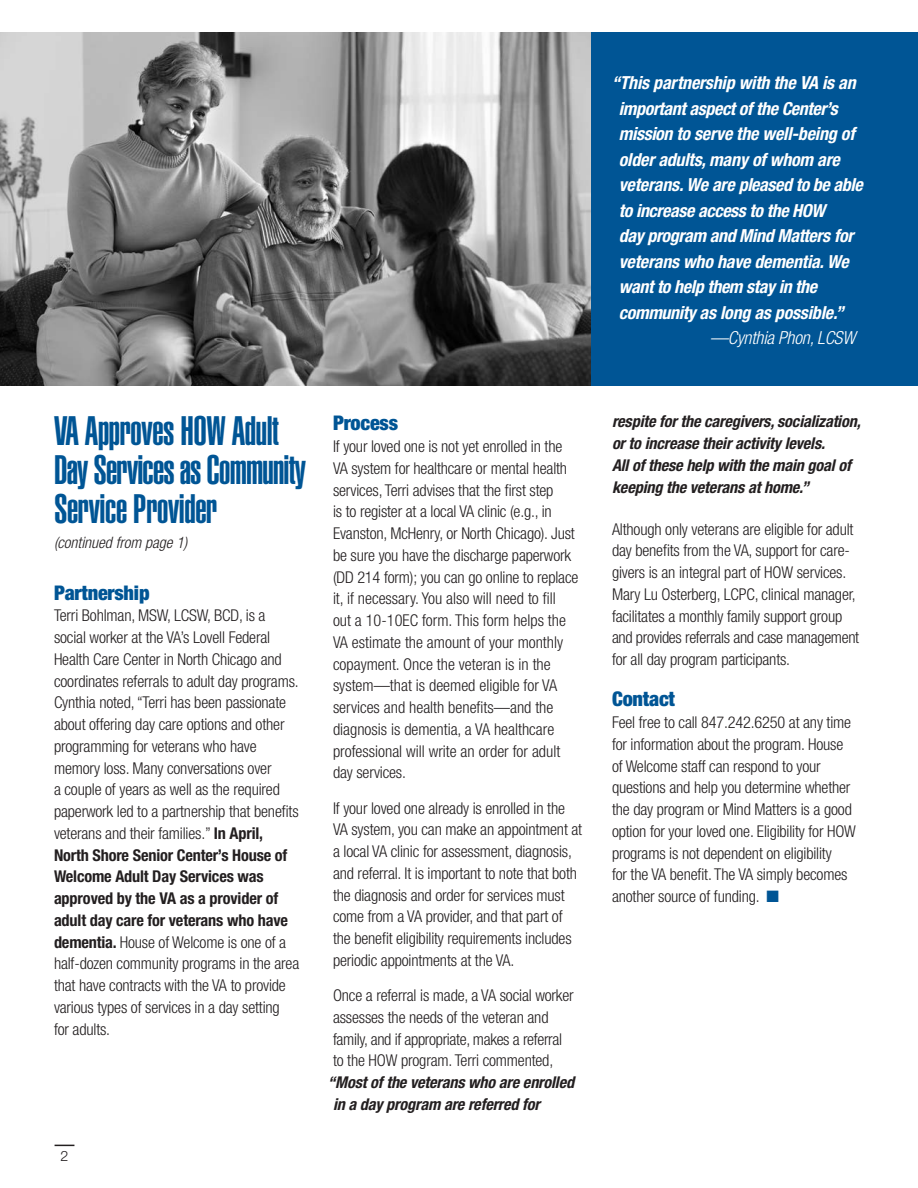
<style>
.page{position:relative;width:918px;height:1188px;background:#fff}
.page>*{position:absolute;margin:0;border:0;box-sizing:border-box;transform-origin:0 0}
.t1{font:40.5px/39px "Helvetica LT Std Ultra Comp";letter-spacing:-.01em;color:#005595}
.t2{font:900 condensed 20.25px "Helvetica Neue LT Std";letter-spacing:-.01em;color:#005595}
.t3{font:italic 700 condensed 18px "Helvetica Neue LT Std";letter-spacing:-.02em;color:#fff}
.t4{font:italic 300 condensed 18px "Helvetica Neue LT Std";letter-spacing:-.01em;color:#fff}
.t5{font:300 condensed 16.35px/21.8px "Helvetica Neue LT Std";letter-spacing:-.01em;color:#231f20}
.t6{font:italic 700 condensed 16.35px/21.8px "Helvetica Neue LT Std";letter-spacing:-.01em;color:#231f20}
.t7{font:italic 300 condensed 15.75px "Helvetica Neue LT Std";color:#231f20}
.t8{font:300 14.25px "Helvetica Neue LT Std";color:#231f20}
.s1{font-weight:700}
.s2{color:#005595}
</style>
<div class="page">
<svg style="left:55px;top:1145px;width:19px;height:1px"></svg>
<img style="left:0;top:32px;width:591px;height:353px">
<div style="left:591px;top:32px;width:326px;height:353px;background:#005595"></div>
<p class="t1" style="left:54px;top:412px;width:253px">VA Approves HOW Adult<br>Day Services as Community<br>Service Provider</p>
<p class="t7" style="left:54px;top:534px;width:135px">(continued from page 1)</p>
<p class="t2" style="left:54px;top:580px;width:97px">Partnership</p>
<p class="t5" style="left:54px;top:605px;width:247px">Terri Bohlman, MSW, LCSW, BCD, is a social worker at the VA’s Lovell Federal Health Care Center in North Chicago and coordinates referrals to adult day programs.<br>Cynthia noted, “Terri has been passionate about offering day care options and other programming for veterans who have memory loss. Many conversations over<br>a couple of years as well as the required paperwork led to a partnership that benefits veterans and their families.” <span class="s1">In April, North Shore Senior Center’s House of Welcome Adult Day Services was approved by the VA as a provider of adult day care for veterans who have dementia.</span> House of Welcome is one of a half-dozen community programs in the area that have contracts with the VA to provide various types of services in a day setting<br>for adults.</p>
<p class="t8" style="left:61px;top:1147px;width:9px">2</p>
<p class="t2" style="left:333px;top:411px;width:67px">Process</p>
<p class="t5" style="left:333px;top:435px;width:247px">If your loved one is not yet enrolled in the VA system for healthcare or mental health services, Terri advises that the first step<br>is to register at a local VA clinic (e.g., in Evanston, McHenry, or North Chicago). Just be sure you have the discharge paperwork (DD 214 form); you can go online to replace it, if necessary. You also will need to fill<br>out a 10-10EC form. This form helps the VA estimate the amount of your monthly copayment. Once the veteran is in the system—that is deemed eligible for VA services and health benefits—and the diagnosis is dementia, a VA healthcare professional will write an order for adult day services.</p>
<p class="t5" style="left:333px;top:797px;width:251px">If your loved one already is enrolled in the VA system, you can make an appointment at a local VA clinic for assessment, diagnosis, and referral. It is important to note that both the diagnosis and order for services must come from a VA provider, and that part of the benefit eligibility requirements includes periodic appointments at the VA.</p>
<p class="t5" style="left:333px;top:984px;width:242px">Once a referral is made, a VA social worker</p>
<p class="t5" style="left:333px;top:1006px;width:217px">assesses the needs of the veteran and</p>
<p class="t5" style="left:333px;top:1028px;width:231px">family, and if appropriate, makes a referral</p>
<p class="t5" style="left:333px;top:1049px;width:222px">to the HOW program. Terri commented,</p>
<p class="t6" style="left:328px;top:1071px;width:248px">“Most of the veterans who are enrolled</p>
<p class="t6" style="left:333px;top:1093px;width:209px">in a day program are referred for</p>
<p class="t3" style="left:612px;top:72px;width:246px">“This partnership with the VA is an</p>
<p class="t3" style="left:619px;top:98px;width:220px">important aspect of the Center’s</p>
<p class="t3" style="left:619px;top:123px;width:237px">mission to serve the well-being of</p>
<p class="t3" style="left:619px;top:149px;width:223px">older adults, many of whom are</p>
<p class="t3" style="left:619px;top:174px;width:245px">veterans. We are pleased to be able</p>
<p class="t3" style="left:619px;top:200px;width:208px">to increase access to the HOW</p>
<p class="t3" style="left:619px;top:225px;width:236px">day program and Mind Matters for</p>
<p class="t3" style="left:619px;top:251px;width:231px">veterans who have dementia. We</p>
<p class="t3" style="left:619px;top:276px;width:200px">want to help them stay in the</p>
<p class="t3" style="left:619px;top:302px;width:227px">community as long as possible.”</p>
<p class="t4" style="left:710px;top:328px;width:147px">—Cynthia Phon, LCSW</p>
<p class="t6" style="left:612px;top:411px;width:250px">respite for the caregivers, socialization, or to increase their activity levels.<br>All of these help with the main goal of keeping the veterans at home.”</p>
<p class="t5" style="left:612px;top:518px;width:249px">Although only veterans are eligible for adult day benefits from the VA, support for care&shy;givers is an integral part of HOW services.<br>Mary Lu Osterberg, LCPC, clinical manager, facilitates a monthly family support group and provides referrals and case management for all day program participants.</p>
<p class="t2" style="left:612px;top:687px;width:64px">Contact</p>
<p class="t5" style="left:612px;top:711px;width:246px">Feel free to call 847.242.6250 at any time for information about the program. House of Welcome staff can respond to your questions and help you determine whether the day program or Mind Matters is a good option for your loved one. Eligibility for HOW programs is not dependent on eligibility<br>for the VA benefit. The VA simply becomes another source of funding. <span class="s2">■</span></p>
</div>
